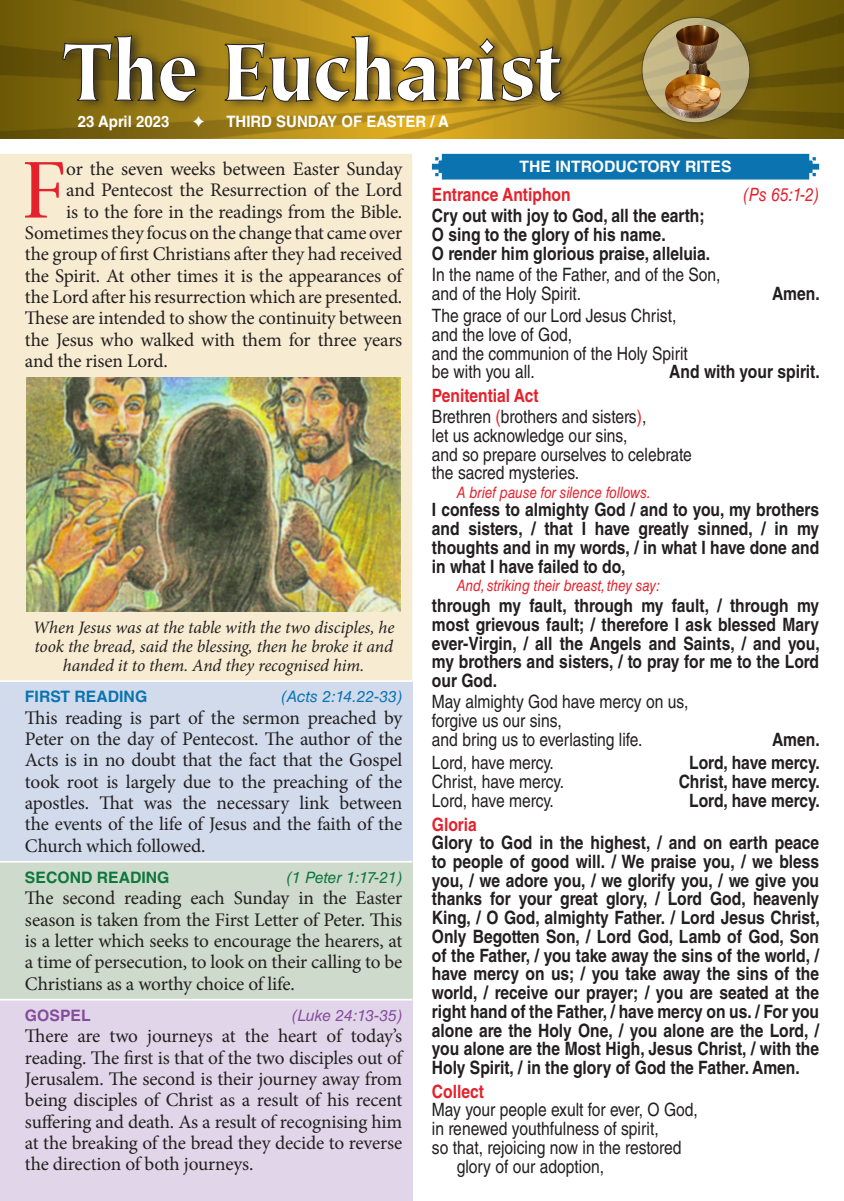
<style>
.page{position:relative;width:844px;height:1201px;background:#fff}
.page>*{position:absolute;margin:0;border:0;box-sizing:border-box;transform-origin:0 0}
.i-Introduction{font:84px "Giovanni Std";color:#e5222c}
.i-Readings{font:19.25px/21.3px "Minion Pro";letter-spacing:-.01em;color:#231f20;text-align:justify}
.i-Introduction-2{font:19.25px "Minion Pro";letter-spacing:-.015em;color:#231f20}
.Gloria_Prof_Block{font:700 18.38px/18.7px "Helvetica LT Std";color:#231f20;text-align:justify;scale:.85 1}
.Mass_Text{font:18.38px/18.7px "Helvetica LT Std";color:#231f20;scale:.85 1}
.TextBold_After{font:700 18.38px/18.7px "Helvetica LT Std";color:#231f20;text-align:justify;scale:.85 1}
.Text_Bold{font:700 18.38px/18.7px "Helvetica LT Std";color:#231f20;text-align:justify;scale:.85 1}
.Antiphone{font:700 18.38px "Helvetica LT Std";color:#231f20;scale:.85 1}
.Text{font:18.38px "Helvetica LT Std";color:#231f20;scale:.85 1}
.Text-2{font:700 18.38px "Helvetica LT Std";color:#231f20;scale:.85 1}
.Heading2{font:700 18.38px "Helvetica LT Std";color:#e5222c;scale:.85 1}
.Mass_Text_After{font:18.38px "Helvetica LT Std";color:#231f20;scale:.85 1}
.Text_After{font:18.38px "Helvetica LT Std";color:#231f20;scale:.85 1}
.Mass_Text-2{font:700 18.38px "Helvetica LT Std";color:#231f20;scale:.85 1}
.Reading_Text{font:18.38px "Helvetica LT Std";color:#231f20;scale:.85 1}
.Heading2-2{font:italic 18.38px "Helvetica LT Std";color:#e5222c;scale:.85 1}
.Text_After-2{font:700 18.38px "Helvetica LT Std";color:#231f20;scale:.85 1}
.Mass_Text_After-2{font:700 18.38px "Helvetica LT Std";color:#231f20;scale:.85 1}
.t1{font:italic 17.5px/19.2px "Minion Pro";letter-spacing:-.005em;color:#231f20;text-align:center}
.Rubrics_Indent{font:italic 15.75px "Helvetica LT Std";color:#e5222c;scale:.85 1}
.Issue_Date{font:700 15.75px "Helvetica LT Std";color:#fff;scale:.95 1}
.Introductory_Rights{font:700 15.75px "Helvetica LT Std";color:#fff}
.i-Heading-First{font:italic 15.75px "Helvetica LT Std";color:#0a73b0}
.i-Heading-Second{font:italic 15.75px "Helvetica LT Std";letter-spacing:-.01em;color:#0d773d}
.i-Heading-Gospel{font:italic 15.75px "Helvetica LT Std";color:#854c9e}
.i-Heading-Second-2{font:700 15.75px "Helvetica LT Std";color:#0d773d}
.i-Heading-First-2{font:700 15.75px "Helvetica LT Std";color:#0a73b0}
.i-Heading-Gospel-2{font:700 15.75px "Helvetica LT Std";color:#854c9e}
.s1{color:#e5222c}
</style>
<div class="page">
<img style="left:0;top:0;width:843px;height:138px">
<div style="left:635px;top:11px;width:128px;height:125px;background:#231f20;opacity:.45"></div>
<div style="left:642px;top:17px;width:107px;height:106px;background:#bfb386;border-radius:50%"></div>
<img style="left:664px;top:25px;width:57px;height:94px">
<div style="left:59px;top:29px;width:515px;height:83px;background:#231f20;opacity:.75"></div>
<svg style="left:62px;top:34px;width:500px;height:69px"></svg>
<div style="left:432px;top:154px;width:387px;height:25px;background:#0a73b0"></div>
<div style="left:0;top:154px;width:412px;height:526px;background:#f7ecd2"></div>
<div style="left:0;top:681px;width:412px;height:180px;background:#d1dbec"></div>
<div style="left:0;top:861px;width:412px;height:138px;background:#cedacb"></div>
<div style="left:0;top:999px;width:412px;height:201px;background:#e1d6e9"></div>
<hr style="left:0;top:680px;width:412px;height:2px;background:#fff">
<hr style="left:0;top:860px;width:412px;height:2px;background:#fff">
<hr style="left:0;top:998px;width:412px;height:2px;background:#fff">
<img style="left:27px;top:377px;width:373px;height:235px">
<svg style="left:193px;top:116px;width:11px;height:11px"></svg>
<p class="Issue_Date" style="left:78px;top:112px;width:98px">23 April 2023</p>
<p class="Issue_Date" style="left:226px;top:112px;width:236px">THIRD SUNDAY OF EASTER / A</p>
<p class="i-Introduction" style="left:22px;top:143px;width:44px">F</p>
<p class="i-Introduction-2" style="left:66px;top:156px;width:337px">or the seven weeks between Easter Sunday</p>
<p class="i-Introduction-2" style="left:66px;top:177px;width:337px">and Pentecost the Resurrection of the Lord</p>
<p class="i-Introduction-2" style="left:66px;top:198px;width:337px">is to the fore in the readings from the Bible.</p>
<p class="i-Introduction-2" style="left:25px;top:220px;width:379px">Sometimes they focus on the change that came over</p>
<p class="i-Introduction-2" style="left:25px;top:241px;width:378px">the group of first Christians after they had received</p>
<p class="i-Introduction-2" style="left:25px;top:262px;width:378px">the Spirit. At other times it is the appearances of</p>
<p class="i-Introduction-2" style="left:25px;top:284px;width:379px">the Lord after his resurrection which are presented.</p>
<p class="i-Introduction-2" style="left:25px;top:305px;width:378px">These are intended to show the continuity between</p>
<p class="i-Introduction-2" style="left:25px;top:327px;width:378px">the Jesus who walked with them for three years</p>
<p class="i-Introduction-2" style="left:25px;top:348px;width:144px">and the risen Lord.</p>
<p class="t1" style="left:33px;top:617px;width:363px">When Jesus was at the table with the two disciples, he took the bread, said the blessing, then he broke it and handed it to them. And they recognised him.</p>
<p class="i-Heading-First-2" style="left:25px;top:687px;width:124px">FIRST READING</p>
<p class="i-Heading-First" style="left:281px;top:687px;width:122px">(Acts 2:14.22-33)</p>
<p class="i-Readings" style="left:25px;top:707px;width:379px">This reading is part of the sermon preached by Peter on the day of Pentecost. The author of the Acts is in no doubt that the fact that the Gospel took root is largely due to the preaching of the apostles. That was the necessary link between the events of the life of Jesus and the faith of the Church which followed.</p>
<p class="i-Heading-Second-2" style="left:25px;top:867px;width:146px">SECOND READING</p>
<p class="i-Heading-Second" style="left:287px;top:868px;width:117px">(1 Peter 1:17-21)</p>
<p class="i-Readings" style="left:25px;top:887px;width:379px">The second reading each Sunday in the Easter season is taken from the First Letter of Peter. This is a letter which seeks to encourage the hearers, at a time of persecution, to look on their calling to be Christians as a worthy choice of life.</p>
<p class="i-Heading-Gospel-2" style="left:25px;top:1005px;width:67px">GOSPEL</p>
<p class="i-Heading-Gospel" style="left:292px;top:1006px;width:112px">(Luke 24:13-35)</p>
<p class="i-Readings" style="left:25px;top:1025px;width:379px">There are two journeys at the heart of today’s reading. The first is that of the two disciples out of Jerusalem. The second is their journey away from being disciples of Christ as a result of his recent suffering and death. As a result of recognising him at the breaking of the bread they decide to reverse the direction of both journeys.</p>
<p class="Introductory_Rights" style="left:519px;top:157px;width:213px">THE INTRODUCTORY RITES</p>
<p class="Heading2" style="left:432px;top:183px;width:165px">Entrance Antiphon</p>
<p class="Heading2-2" style="left:743px;top:184px;width:90px">(Ps 65:1-2)</p>
<p class="Antiphone" style="left:432px;top:205px;width:322px">Cry out with joy to God, all the earth;</p>
<p class="Antiphone" style="left:432px;top:223px;width:276px">O sing to the glory of his name.</p>
<p class="Antiphone" style="left:432px;top:242px;width:329px">O render him glorious praise, alleluia.</p>
<p class="Mass_Text" style="left:432px;top:265px;width:341px">In the name of the Father, and of the Son,</p>
<p class="Text_After" style="left:432px;top:283px;width:177px">and of the Holy Spirit.</p>
<p class="Text_After-2" style="left:771px;top:282px;width:58px">Amen.</p>
<p class="Mass_Text" style="left:432px;top:306px;width:289px">The grace of our Lord Jesus Christ,</p>
<p class="Mass_Text" style="left:432px;top:325px;width:166px">and the love of God,</p>
<p class="Mass_Text" style="left:432px;top:344px;width:303px">and the communion of the Holy Spirit</p>
<p class="Mass_Text" style="left:432px;top:362px;width:123px">be with you all.</p>
<p class="Mass_Text-2" style="left:669px;top:360px;width:178px">And with your spirit.</p>
<p class="Heading2" style="left:432px;top:384px;width:127px">Penitential Act</p>
<p class="Mass_Text" style="left:432px;top:407px;width:254px">Brethren <span class="s1">(</span>brothers and sisters<span class="s1">)</span>,</p>
<p class="Mass_Text" style="left:432px;top:426px;width:231px">let us acknowledge our sins,</p>
<p class="Mass_Text" style="left:432px;top:445px;width:307px">and so prepare ourselves to celebrate</p>
<p class="Mass_Text" style="left:432px;top:463px;width:175px">the sacred mysteries.</p>
<p class="Rubrics_Indent" style="left:456px;top:483px;width:230px">A brief pause for silence follows.</p>
<p class="Text_Bold" style="left:432px;top:500px;width:457px">I confess to almighty God / and to you, my brothers and sisters, / that I have greatly sinned, / in my thoughts and in my words, / in what I have done and in what I have failed to do,</p>
<p class="Rubrics_Indent" style="left:456px;top:576px;width:241px">And, striking their breast, they say:</p>
<p class="TextBold_After" style="left:432px;top:596px;width:457px">through my fault, through my fault, / through my most grievous fault; / therefore I ask blessed Mary ever-Virgin, / all the Angels and Saints, / and you, my brothers and sisters, / to pray for me to the Lord our God.</p>
<p class="Text" style="left:432px;top:691px;width:303px">May almighty God have mercy on us,</p>
<p class="Reading_Text" style="left:432px;top:710px;width:154px">forgive us our sins,</p>
<p class="Mass_Text_After" style="left:432px;top:728px;width:249px">and bring us to everlasting life.</p>
<p class="Mass_Text_After-2" style="left:771px;top:728px;width:58px">Amen.</p>
<p class="Text" style="left:432px;top:752px;width:145px">Lord, have mercy.</p>
<p class="Text-2" style="left:689px;top:751px;width:155px">Lord, have mercy.</p>
<p class="Text" style="left:432px;top:771px;width:157px">Christ, have mercy.</p>
<p class="Text-2" style="left:678px;top:770px;width:167px">Christ, have mercy.</p>
<p class="Text" style="left:432px;top:789px;width:145px">Lord, have mercy.</p>
<p class="Text-2" style="left:689px;top:789px;width:155px">Lord, have mercy.</p>
<p class="Heading2" style="left:432px;top:812px;width:54px">Gloria</p>
<p class="Gloria_Prof_Block" style="left:432px;top:833px;width:457px">Glory to God in the highest, / and on earth peace to people of good will. / We praise you, / we bless you, / we adore you, / we glorify you, / we give you thanks for your great glory, / Lord God, heavenly King, / O God, almighty Father. / Lord Jesus Christ, Only Begotten Son, / Lord God, Lamb of God, Son of the Father, / you take away the sins of the world, / have mercy on us; / you take away the sins of the world, / receive our prayer; / you are seated at the right hand of the Father, / have mercy on us. / For you alone are the Holy One, / you alone are the Lord, / you alone are the Most High, Jesus Christ, / with the Holy Spirit, / in the glory of God the Father. Amen.</p>
<p class="Heading2" style="left:432px;top:1080px;width:63px">Collect</p>
<p class="Mass_Text" style="left:432px;top:1100px;width:314px">May your people exult for ever, O God,</p>
<p class="Mass_Text" style="left:432px;top:1119px;width:268px">in renewed youthfulness of spirit,</p>
<p class="Mass_Text" style="left:456px;top:1138px;width:266px;text-indent:-25px">so that, rejoicing now in the restored glory of our adoption,</p>
</div>
